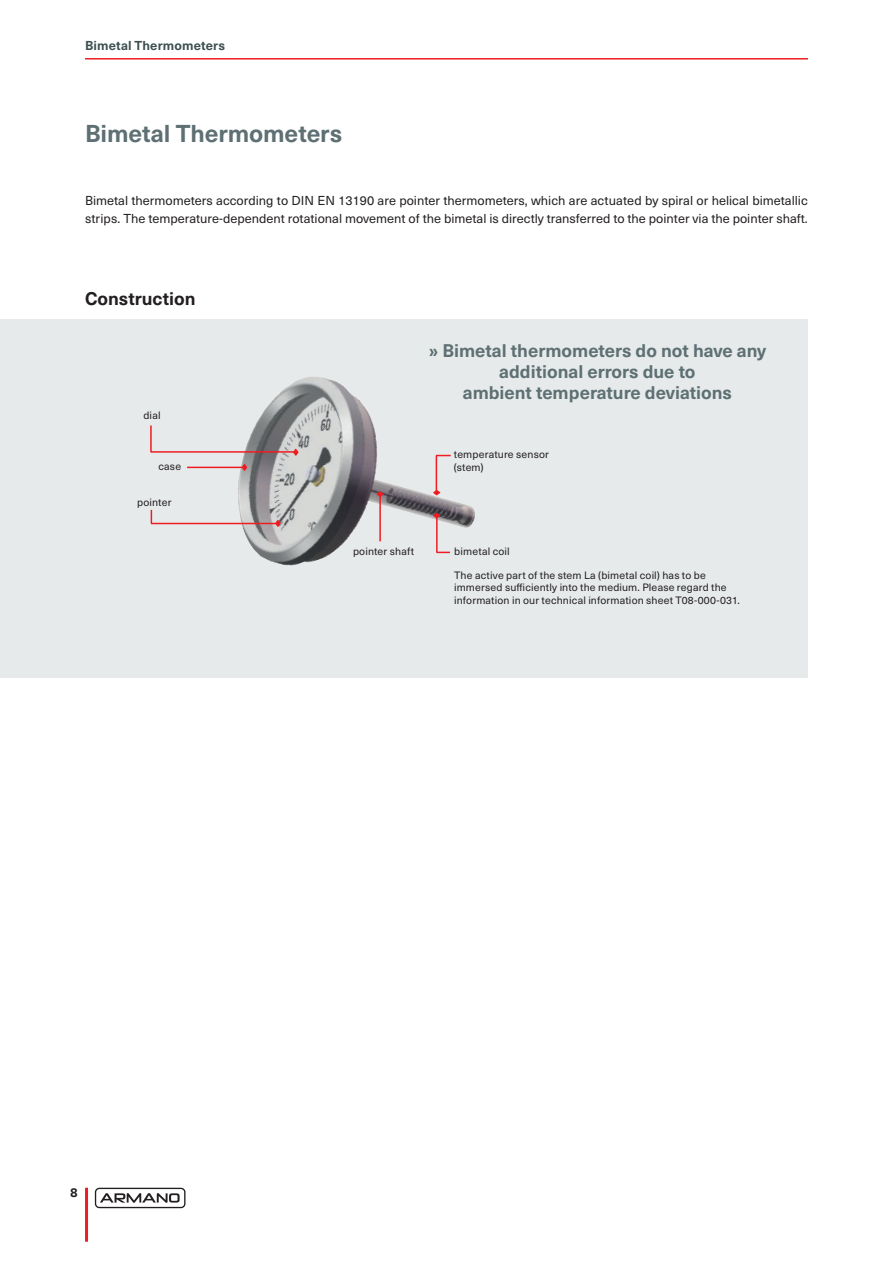
<style>
.page{position:relative;width:893px;height:1263px;background:#fff}
.page>*{position:absolute;margin:0;border:0;box-sizing:border-box;transform-origin:0 0}
.t1{font:700 24px "Neue Haas Unica W1 G";letter-spacing:-.005em;color:#5e7073}
.t2{font:700 18px/21px "Neue Haas Unica W1 G";color:#5e7073;text-align:center}
.t3{font:700 18px "Neue Haas Unica W1 G";color:#231f20}
.t4{font:12.75px/18px "Neue Haas Unica W1 G";color:#231f20}
.t5{font:700 12.75px "Neue Haas Unica W1 G";letter-spacing:.01em;color:#3d4f51}
.t6{font:700 12.75px "Neue Haas Unica W1 G";color:#231f20}
.t7{font:10.5px/12.6px "Neue Haas Unica W1 G";letter-spacing:.015em;color:#231f20}
</style>
<div class="page">
<hr style="left:85px;top:1188px;width:3px;height:54px;background:#ee1d23">
<div style="left:95px;top:1188px;width:90px;height:20px;border:1px solid #231f20;border-radius:4px"></div>
<svg style="left:100px;top:1193px;width:80px;height:10px"></svg>
<hr style="left:85px;top:58px;width:723px;height:2px;background:#ee1d23">
<div style="left:0;top:319px;width:808px;height:358px;background:#e6eaeb"></div>
<img style="left:237px;top:377px;width:238px;height:189px">
<svg style="left:436px;top:455px;width:15px;height:1px"></svg>
<hr style="left:436px;top:456px;width:1px;height:35px;background:#ee1d23">
<svg style="left:151px;top:510px;width:1px;height:13px"></svg>
<hr style="left:151px;top:523px;width:125px;height:1px;background:#ee1d23">
<hr style="left:150px;top:425px;width:2px;height:27px;background:#ee1d23">
<hr style="left:151px;top:451px;width:145px;height:2px;background:#ee1d23">
<svg style="left:293px;top:449px;width:6px;height:7px"></svg>
<hr style="left:187px;top:467px;width:56px;height:1px;background:#ee1d23">
<hr style="left:379px;top:495px;width:2px;height:46px;background:#ee1d23">
<svg style="left:242px;top:464px;width:5px;height:7px"></svg>
<svg style="left:275px;top:520px;width:6px;height:7px"></svg>
<svg style="left:376px;top:491px;width:8px;height:6px"></svg>
<svg style="left:436px;top:552px;width:14px;height:1px"></svg>
<hr style="left:436px;top:517px;width:2px;height:35px;background:#ee1d23">
<svg style="left:433px;top:513px;width:7px;height:5px"></svg>
<svg style="left:433px;top:490px;width:7px;height:5px"></svg>
<p class="t5" style="left:85px;top:36px;width:142px">Bimetal Thermometers</p>
<h1 class="t1" style="left:85px;top:115px;width:259px">Bimetal Thermometers</h1>
<p class="t4" style="left:85px;top:191px;width:724px">Bimetal thermometers according to DIN EN 13190 are pointer thermometers, which are actuated by spiral or helical bimetallic strips. The temperature-dependent rotational movement of the bimetal is directly transferred to the pointer via the pointer shaft.</p>
<h2 class="t3" style="left:85px;top:284px;width:112px">Construction</h2>
<p class="t7" style="left:143px;top:409px;width:19px">dial</p>
<p class="t7" style="left:158px;top:460px;width:24px">case</p>
<p class="t7" style="left:137px;top:495px;width:36px">pointer</p>
<h2 class="t2" style="left:429px;top:339px;width:339px">» Bimetal thermometers do not have any additional errors due to<br>ambient temperature deviations</h2>
<p class="t7" style="left:454px;top:447px;width:97px">temperature sensor (stem)</p>
<p class="t7" style="left:353px;top:544px;width:63px">pointer shaft</p>
<p class="t7" style="left:454px;top:544px;width:57px">bimetal coil</p>
<p class="t7" style="left:454px;top:568px;width:287px">The active part of the stem La (bimetal coil) has to be immersed sufficiently into the medium. Please regard the information in our technical information sheet T08-000-031.</p>
<p class="t6" style="left:70px;top:1183px;width:9px">8</p>
</div>
